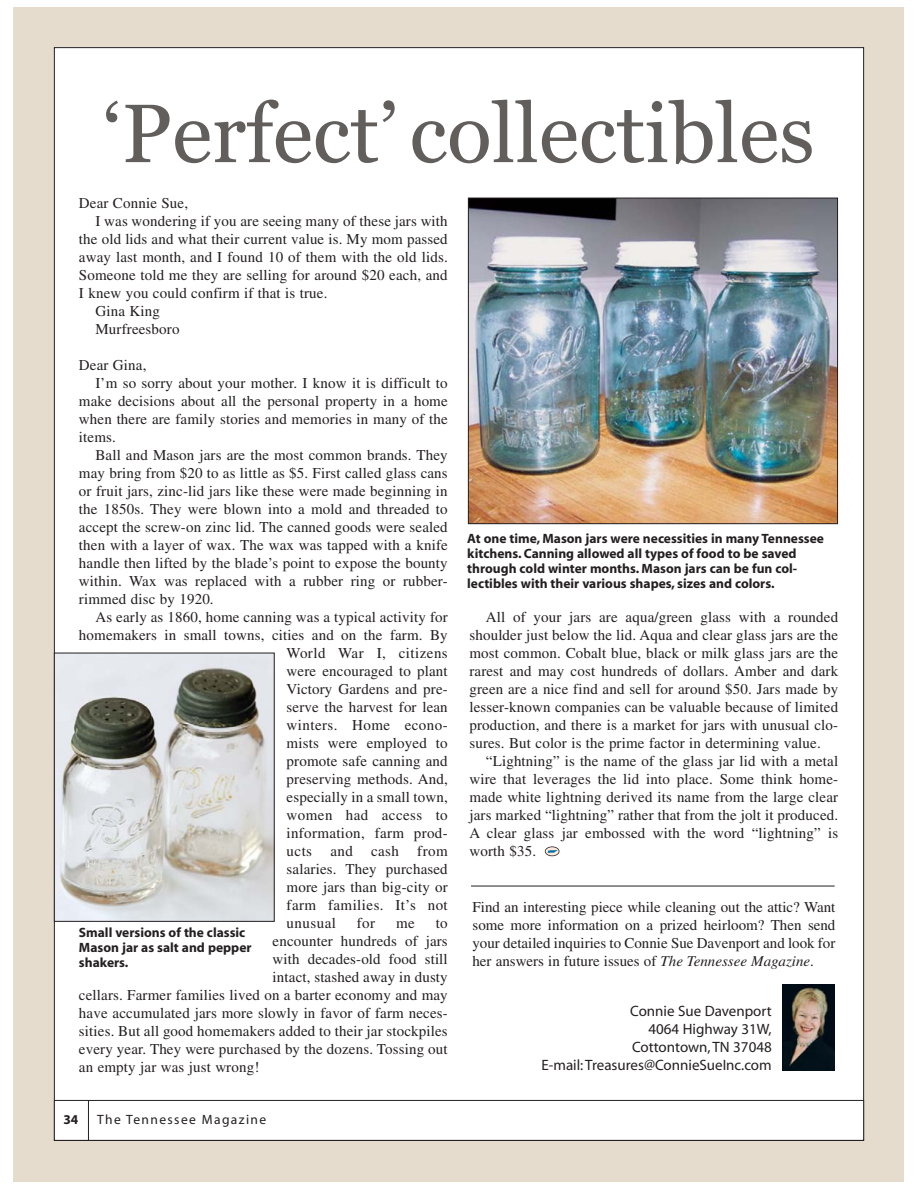
<style>
.page{position:relative;width:918px;height:1188px;background:#fff}
.page>*{position:absolute;margin:0;border:0;box-sizing:border-box;transform-origin:0 0}
.t1{font:82.65px "Georgia";color:#615e5c}
.t2{font:15px/18px "Times";letter-spacing:.01em;color:#231f20;text-align:justify}
.t3{font:15px "Times";letter-spacing:.03em;color:#231f20}
.t4{font:15px/18px "Myriad";color:#231f20;text-align:right}
.t5{font:700 13.5px/15px "Myriad";color:#231f20}
.t6{font:13.5px "Myriad";letter-spacing:.1em;color:#231f20}
.s1{font-style:italic}
</style>
<div class="page">
<div style="left:14px;top:7px;width:890px;height:1174px;background:#e6dcce"></div>
<div style="left:54px;top:48px;width:810px;height:1092px;background:#fff"></div>
<div style="left:54px;top:1100px;width:810px;height:41px;border:1px solid #231f20"></div>
<hr style="left:88px;top:1100px;width:1px;height:40px;background:#231f20">
<div style="left:545px;top:847px;width:14px;height:9px;background:#fee9dd;border-radius:50%"></div>
<div style="left:545px;top:846px;width:14px;height:10px;border:2px solid #231f20;border-radius:50%"></div>
<svg style="left:547px;top:850px;width:10px;height:3px"></svg>
<img style="left:782px;top:984px;width:53px;height:86px">
<hr style="left:471px;top:886px;width:364px;height:1px;background:#231f20">
<img style="left:470px;top:200px;width:366px;height:322px">
<div style="left:468px;top:198px;width:370px;height:326px;border:1px solid #231f20"></div>
<img style="left:56px;top:655px;width:217px;height:265px">
<div style="left:54px;top:653px;width:221px;height:269px;border:1px solid #231f20"></div>
<h1 class="t1" style="left:103px;top:100px;width:713px">‘Perfect’ collectibles</h1>
<p class="t2" style="left:79px;top:195px;width:111px">Dear Connie Sue,</p>
<p class="t2" style="left:95px;top:213px;width:354px">I was wondering if you are seeing many of these jars with</p>
<p class="t2" style="left:79px;top:231px;width:370px">the old lids and what their current value is. My mom passed</p>
<p class="t2" style="left:79px;top:249px;width:370px">away last month, and I found 10 of them with the old lids.</p>
<p class="t2" style="left:79px;top:267px;width:370px">Someone told me they are selling for around $20 each, and</p>
<p class="t2" style="left:79px;top:285px;width:250px">I knew you could confirm if that is true.</p>
<p class="t2" style="left:95px;top:303px;width:66px">Gina King</p>
<p class="t2" style="left:95px;top:321px;width:86px">Murfreesboro</p>
<p class="t2" style="left:79px;top:357px;width:69px">Dear Gina,</p>
<p class="t2" style="left:95px;top:375px;width:354px">I’m so sorry about your mother. I know it is difficult to</p>
<p class="t2" style="left:79px;top:393px;width:370px">make decisions about all the personal property in a home</p>
<p class="t2" style="left:79px;top:411px;width:370px">when there are family stories and memories in many of the</p>
<p class="t2" style="left:79px;top:429px;width:38px">items.</p>
<p class="t2" style="left:95px;top:447px;width:354px">Ball and Mason jars are the most common brands. They</p>
<p class="t2" style="left:79px;top:465px;width:370px">may bring from $20 to as little as $5. First called glass cans</p>
<p class="t2" style="left:79px;top:483px;width:370px">or fruit jars, zinc-lid jars like these were made beginning in</p>
<p class="t2" style="left:79px;top:501px;width:370px">the 1850s. They were blown into a mold and threaded to</p>
<p class="t2" style="left:79px;top:519px;width:370px">accept the screw-on zinc lid. The canned goods were sealed</p>
<p class="t2" style="left:79px;top:537px;width:370px">then with a layer of wax. The wax was tapped with a knife</p>
<p class="t2" style="left:79px;top:555px;width:370px">handle then lifted by the blade’s point to expose the bounty</p>
<p class="t2" style="left:79px;top:573px;width:370px">within. Wax was replaced with a rubber ring or rubber-</p>
<p class="t2" style="left:79px;top:591px;width:136px">rimmed disc by 1920.</p>
<p class="t2" style="left:95px;top:609px;width:354px">As early as 1860, home canning was a typical activity for</p>
<p class="t2" style="left:79px;top:627px;width:370px">homemakers in small towns, cities and on the farm. By</p>
<p class="t3" style="left:287px;top:647px;width:163px">World War I, citizens</p>
<p class="t2" style="left:287px;top:663px;width:163px">were encouraged to plant</p>
<p class="t2" style="left:287px;top:681px;width:163px">Victory Gardens and pre-</p>
<p class="t2" style="left:287px;top:699px;width:163px">serve the harvest for lean</p>
<p class="t3" style="left:287px;top:719px;width:163px">winters. Home econo-</p>
<p class="t2" style="left:287px;top:735px;width:163px">mists were employed to</p>
<p class="t2" style="left:287px;top:753px;width:163px">promote safe canning and</p>
<p class="t2" style="left:287px;top:771px;width:163px">preserving methods. And,</p>
<p class="t2" style="left:287px;top:789px;width:163px">especially in a small town,</p>
<p class="t3" style="left:287px;top:809px;width:163px">women had access to</p>
<p class="t2" style="left:287px;top:825px;width:163px">information, farm prod-</p>
<p class="t3" style="left:287px;top:845px;width:163px">ucts and cash from</p>
<p class="t2" style="left:287px;top:861px;width:163px">salaries. They purchased</p>
<p class="t2" style="left:287px;top:879px;width:163px">more jars than big-city or</p>
<p class="t3" style="left:287px;top:899px;width:163px">farm families. It’s not</p>
<p class="t3" style="left:287px;top:917px;width:51px">unusual</p>
<p class="t2" style="left:357px;top:915px;width:20px">for</p>
<p class="t2" style="left:396px;top:915px;width:20px">me</p>
<p class="t2" style="left:436px;top:915px;width:14px">to</p>
<p class="t2" style="left:273px;top:933px;width:177px">encounter hundreds of jars</p>
<p class="t2" style="left:273px;top:951px;width:177px">with decades-old food still</p>
<p class="t2" style="left:273px;top:969px;width:177px">intact, stashed away in dusty</p>
<p class="t2" style="left:79px;top:987px;width:370px">cellars. Farmer families lived on a barter economy and may</p>
<p class="t2" style="left:79px;top:1005px;width:370px">have accumulated jars more slowly in favor of farm neces-</p>
<p class="t2" style="left:79px;top:1023px;width:370px">sities. But all good homemakers added to their jar stockpiles</p>
<p class="t2" style="left:79px;top:1041px;width:370px">every year. They were purchased by the dozens. Tossing out</p>
<p class="t2" style="left:79px;top:1059px;width:182px">an empty jar was just wrong!</p>
<p class="t5" style="left:79px;top:926px;width:174px">Small versions of the classic<br>Mason jar as salt and pepper shakers.</p>
<p class="t5" style="left:63px;top:1113px;width:16px">34</p>
<p class="t6" style="left:97px;top:1115px;width:170px">The Tennessee Magazine</p>
<p class="t5" style="left:467px;top:532px;width:358px">At one time, Mason jars were necessities in many Tennessee kitchens. Canning allowed all types of food to be saved through cold winter months. Mason jars can be fun col&shy;lectibles with their various shapes, sizes and colors.</p>
<p class="t2" style="left:469px;top:610px;width:370px;text-indent:16px">All of your jars are aqua/green glass with a rounded shoulder just below the lid. Aqua and clear glass jars are the most common. Cobalt blue, black or milk glass jars are the rarest and may cost hundreds of dollars. Amber and dark green are a nice find and sell for around $50. Jars made by lesser-known companies can be valuable because of limited production, and there is a market for jars with unusual clo&shy;sures. But color is the prime factor in determining value.</p>
<p class="t2" style="left:469px;top:754px;width:370px;text-indent:16px">“Lightning” is the name of the glass jar lid with a metal wire that leverages the lid into place. Some think home&shy;made white lightning derived its name from the large clear jars marked “lightning” rather that from the jolt it produced.<br>A clear glass jar embossed with the word “lightning” is worth $35.</p>
<p class="t2" style="left:472px;top:899px;width:364px">Find an interesting piece while cleaning out the attic? Want some more information on a prized heirloom? Then send your detailed inquiries to Connie Sue Davenport and look for her answers in future issues of <span class="s1">The Tennessee Magazine</span>.</p>
<p class="t4" style="left:542px;top:1003px;width:232px">Connie Sue Davenport<br>4064 Highway 31W,<br>Cottontown, TN 37048<br>E-mail: Treasures@ConnieSueInc.com</p>
</div>
